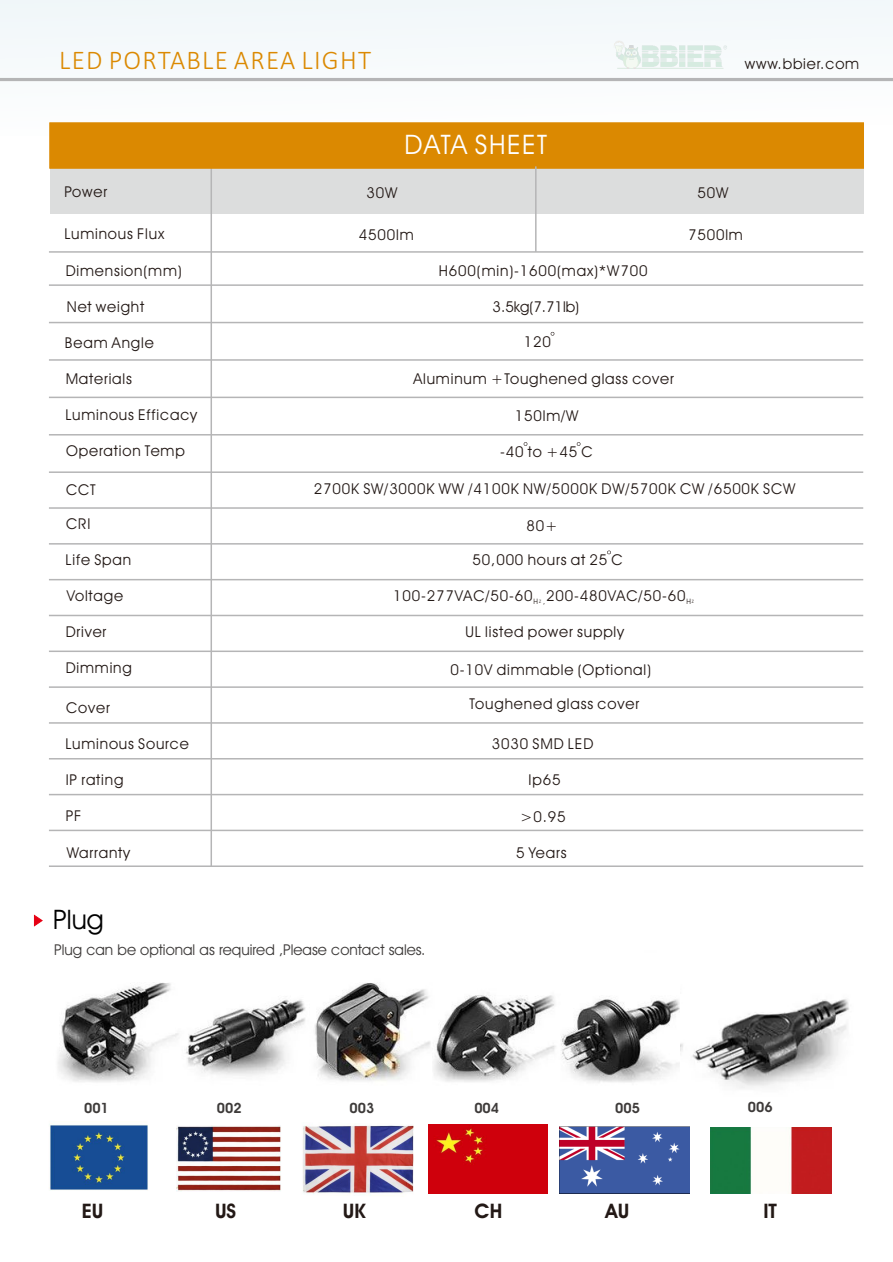
<style>
.page{position:relative;width:893px;height:1262px;background:#fff}
.page>*{position:absolute;margin:0;border:0;box-sizing:border-box;transform-origin:0 0}
.t1{font:300 27px "Calibri";letter-spacing:.045em;color:#db8901}
.t2{font:27px "Avant Garde IT Cby BT";letter-spacing:.055em;color:#fff}
.t3{font:27px "Avant Garde IT Cby BT";color:#000}
.t4{font:600 20.1px "Avant Garde IT Cby BT";color:#231916}
.t5{font:15px "Avant Garde IT Cby BT";letter-spacing:.055em;color:#231916}
.t6{font:15px "Avant Garde IT Cby BT";color:#3e3b3a}
.t7{font:600 14.25px "Avant Garde IT Cby BT";color:#3e3b3a}
.t8{font:7.5px "Avant Garde IT Cby BT";color:#231916}
.t9{font:4.5px "Avant Garde IT Cby BT";color:#231916}
</style>
<div class="page">
<div style="left:0;top:0;width:893px;height:136px;background:#f7fafb"></div>
<hr style="left:0;top:78px;width:893px;height:3px;background:#b5b5b6">
<svg style="left:49px;top:284px;width:815px;height:2px;background:#c6c6c7"></svg>
<svg style="left:49px;top:321px;width:815px;height:3px"></svg>
<hr style="left:49px;top:359px;width:815px;height:2px;background:#c8c8c9">
<svg style="left:49px;top:396px;width:815px;height:3px"></svg>
<svg style="left:49px;top:434px;width:815px;height:2px;background:#c7c7c7"></svg>
<svg style="left:49px;top:471px;width:815px;height:2px;background:#c7c7c7"></svg>
<hr style="left:49px;top:507px;width:815px;height:2px;background:#c7c7c8">
<div style="left:50px;top:168px;width:813px;height:46px;background:#dcdddd"></div>
<hr style="left:210px;top:166px;width:2px;height:700px;background:#b5b5b6">
<svg style="left:49px;top:578px;width:815px;height:3px"></svg>
<svg style="left:49px;top:614px;width:815px;height:3px;background:#d9d9d9"></svg>
<svg style="left:49px;top:650px;width:815px;height:3px"></svg>
<svg style="left:49px;top:685px;width:815px;height:3px"></svg>
<svg style="left:49px;top:721px;width:815px;height:3px"></svg>
<svg style="left:49px;top:757px;width:815px;height:3px"></svg>
<svg style="left:49px;top:793px;width:815px;height:3px"></svg>
<svg style="left:49px;top:829px;width:815px;height:3px"></svg>
<svg style="left:49px;top:864px;width:815px;height:3px"></svg>
<svg style="left:49px;top:542px;width:815px;height:12px"></svg>
<svg style="left:49px;top:250px;width:815px;height:3px"></svg>
<div style="left:49px;top:122px;width:815px;height:48px;background:#db8901"></div>
<svg style="left:550px;top:332px;width:4px;height:4px"></svg>
<img style="left:614px;top:41px;width:113px;height:28px">
<hr style="left:535px;top:166px;width:1px;height:86px;background:#b5b5b6">
<svg style="left:576px;top:442px;width:4px;height:4px"></svg>
<svg style="left:523px;top:442px;width:4px;height:4px"></svg>
<svg style="left:33px;top:914px;width:10px;height:13px"></svg>
<img style="left:58px;top:983px;width:622px;height:100px">
<img style="left:680px;top:999px;width:169px;height:89px">
<img style="left:49px;top:1125px;width:99px;height:65px">
<img style="left:177px;top:1125px;width:104px;height:66px">
<img style="left:302px;top:1125px;width:111px;height:70px">
<div style="left:428px;top:1124px;width:119px;height:69px;background:#cf000c"></div>
<img style="left:559px;top:1126px;width:130px;height:67px">
<img style="left:711px;top:1127px;width:120px;height:66px">
<h1 class="t1" style="left:59px;top:49px;width:313px">LED PORTABLE AREA LIGHT</h1>
<p class="t5" style="left:745px;top:57px;width:116px">www.bbier.com</p>
<h1 class="t2" style="left:404px;top:133px;width:144px">DATA SHEET</h1>
<p class="t5" style="left:65px;top:186px;width:44px">Power</p>
<p class="t5" style="left:65px;top:228px;width:101px">Luminous Flux</p>
<p class="t5" style="left:366px;top:186px;width:32px">30W</p>
<p class="t5" style="left:359px;top:228px;width:56px">4500lm</p>
<p class="t5" style="left:66px;top:264px;width:118px">Dimension(mm)</p>
<p class="t5" style="left:67px;top:300px;width:79px">Net weight</p>
<p class="t5" style="left:439px;top:265px;width:210px">H600(min)-1600(max)*W700</p>
<p class="t5" style="left:492px;top:300px;width:88px">3.5kg(7.71lb)</p>
<p class="t5" style="left:65px;top:336px;width:90px">Beam Angle</p>
<p class="t5" style="left:524px;top:335px;width:29px">120</p>
<p class="t5" style="left:66px;top:372px;width:68px">Materials</p>
<p class="t5" style="left:413px;top:373px;width:262px">Aluminum +Toughened glass cover</p>
<p class="t5" style="left:697px;top:186px;width:32px">50W</p>
<p class="t5" style="left:688px;top:228px;width:56px">7500lm</p>
<p class="t5" style="left:66px;top:409px;width:133px">Luminous Efficacy</p>
<p class="t5" style="left:66px;top:445px;width:120px">Operation Temp</p>
<p class="t5" style="left:66px;top:483px;width:31px">CCT</p>
<p class="t5" style="left:66px;top:517px;width:26px">CRI</p>
<p class="t5" style="left:66px;top:553px;width:67px">Life Span</p>
<p class="t5" style="left:67px;top:589px;width:58px">Voltage</p>
<p class="t5" style="left:66px;top:625px;width:42px">Driver</p>
<p class="t5" style="left:66px;top:662px;width:68px">Dimming</p>
<p class="t5" style="left:66px;top:701px;width:45px">Cover</p>
<p class="t5" style="left:66px;top:737px;width:125px">Luminous Source</p>
<p class="t5" style="left:515px;top:409px;width:65px">150lm/W</p>
<p class="t5" style="left:500px;top:445px;width:94px">-40 to +45 C</p>
<p class="t5" style="left:314px;top:483px;width:483px">2700K SW/3000K WW /4100K NW/5000K DW/5700K CW /6500K SCW</p>
<p class="t5" style="left:526px;top:519px;width:33px">80+</p>
<p class="t5" style="left:472px;top:554px;width:152px">50,000 hours at 25 C</p>
<p class="t5" style="left:393px;top:590px;width:294px">100-277VAC/50-60<sub>H</sub><sub>Z</sub> 200-480VAC/50-60</p>
<p class="t9" style="left:692px;top:599px;width:4px">Z</p>
<p class="t8" style="left:543px;top:598px;width:4px">,</p>
<p class="t8" style="left:686px;top:598px;width:6px">H</p>
<p class="t5" style="left:465px;top:626px;width:160px">UL listed power supply</p>
<p class="t5" style="left:450px;top:664px;width:202px">0-10V dimmable (Optional)</p>
<p class="t5" style="left:469px;top:697px;width:171px">Toughened glass cover</p>
<p class="t5" style="left:492px;top:738px;width:103px">3030 SMD LED</p>
<p class="t5" style="left:66px;top:774px;width:59px">IP rating</p>
<p class="t5" style="left:528px;top:774px;width:33px">Ip65</p>
<p class="t5" style="left:66px;top:810px;width:17px">PF</p>
<p class="t5" style="left:520px;top:810px;width:47px">&gt;0.95</p>
<p class="t5" style="left:67px;top:846px;width:65px">Warranty</p>
<p class="t5" style="left:516px;top:846px;width:52px">5 Years</p>
<h1 class="t3" style="left:53px;top:908px;width:52px">Plug</h1>
<p class="t6" style="left:54px;top:943px;width:373px">Plug can be optional as required ,Please contact sales.</p>
<p class="t7" style="left:84px;top:1102px;width:26px">001</p>
<p class="t7" style="left:217px;top:1102px;width:26px">002</p>
<p class="t7" style="left:349px;top:1102px;width:26px">003</p>
<p class="t7" style="left:474px;top:1102px;width:26px">004</p>
<p class="t7" style="left:615px;top:1102px;width:26px">005</p>
<p class="t7" style="left:748px;top:1101px;width:26px">006</p>
<h2 class="t4" style="left:82px;top:1203px;width:23px">EU</h2>
<h2 class="t4" style="left:215px;top:1203px;width:23px">US</h2>
<h2 class="t4" style="left:343px;top:1203px;width:24px">UK</h2>
<h2 class="t4" style="left:474px;top:1203px;width:29px">CH</h2>
<h2 class="t4" style="left:605px;top:1203px;width:25px">AU</h2>
<h2 class="t4" style="left:763px;top:1203px;width:15px">IT</h2>
</div>
